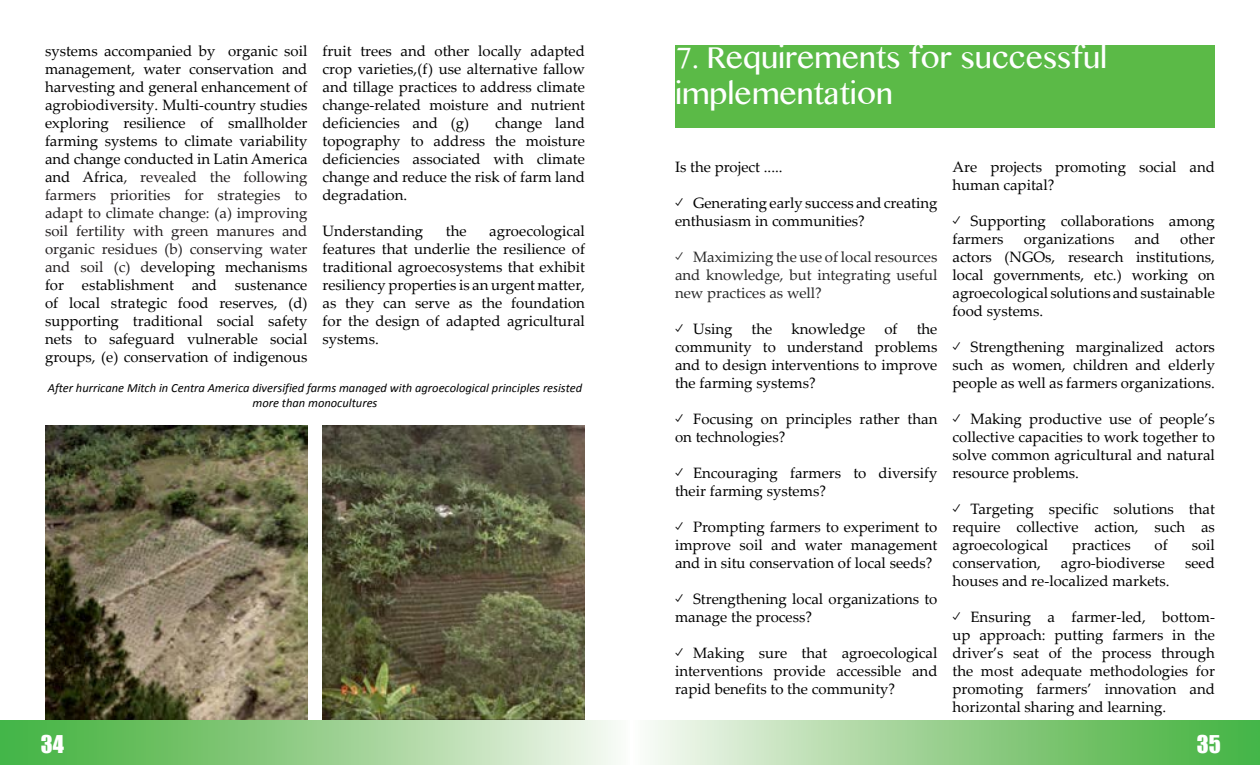
<style>
.page{position:relative;width:1260px;height:765px;background:#fff}
.page>*{position:absolute;margin:0;border:0;box-sizing:border-box;transform-origin:0 0}
.t1{font:30px/36px "Oriya MN";color:#fff}
.t2{font:22.5px "Impact";color:#fff}
.t3{font:15px/18px "Palatino Linotype";color:#000;text-align:justify}
.t4{font:15px/18px "Palatino Linotype";color:#282828;text-align:justify}
.t5{font:italic 12.5px/15px "Calibri";color:#000;text-align:center}
.s1{color:#231f20}
.s2{font-family:"Apple SD Gothic Neo"}
</style>
<div class="page">
<svg style="left:650px;top:720px;width:610px;height:45px;background:#97d190"></svg>
<svg style="left:0;top:720px;width:616px;height:45px;background:#96d08f"></svg>
<img style="left:45px;top:426px;width:263px;height:294px">
<img style="left:322px;top:426px;width:263px;height:294px">
<div style="left:675px;top:45px;width:540px;height:83px;background:#5bba47"></div>
<p class="t3" style="left:45px;top:41px;width:264px">systems accompanied by organic soil management, water conservation and harvesting and general enhancement of agrobiodiversity. Multi-country studies exploring resilience of smallholder farming systems to climate variability and change conducted in Latin America and Africa<span class="s1">, revealed the following farmers priorities for strategies to adapt to climate change: (a) improving soil fertility with green manures and organic residues (b) conserving water and soil (c) d</span>eveloping mechanisms for establishment and sustenance of local strategic food reserves, (d) supporting traditional social safety nets to safeguard vulnerable social groups, (e) conservation of indigenous</p>
<p class="t3" style="left:322px;top:41px;width:264px">fruit trees and other locally adapted crop varieties,(f) use alternative fallow and tillage practices to address climate change-related moisture and nutrient deficiencies and (g)</p>
<p class="t3" style="left:322px;top:113px;width:264px;text-indent:173px">change land topography to address the moisture deficiencies associated with climate change and reduce the risk of farm land degradation.</p>
<p class="t3" style="left:322px;top:221px;width:102px">Understanding</p>
<p class="t3" style="left:446px;top:221px;width:22px">the</p>
<p class="t3" style="left:322px;top:221px;width:264px;text-indent:167px">agroecological features that underlie the resilience of traditional agroecosystems that exhibit resiliency properties is an urgent matter, as they can serve as the foundation for the design of adapted agricultural systems.</p>
<p class="t5" style="left:48px;top:380px;width:536px">After hurricane Mitch in Centra America diversified farms managed with agroecological principles resisted more than monocultures</p>
<h1 class="t1" style="left:675px;top:39px;width:434px">7. Requirements for successful implementation</h1>
<p class="t3" style="left:675px;top:157px;width:109px">Is the project .....</p>
<p class="t3" style="left:675px;top:193px;width:264px"><span class="s2">✓</span> Generating early success and creating enthusiasm in communities?</p>
<p class="t4" style="left:675px;top:247px;width:264px"><span class="s2">✓</span> Maximizing the use of local resources and knowledge, but integrating useful new practices as well?</p>
<p class="t3" style="left:675px;top:319px;width:59px"><span class="s2">✓</span> Using</p>
<p class="t3" style="left:752px;top:319px;width:22px">the</p>
<p class="t3" style="left:792px;top:319px;width:75px">knowledge</p>
<p class="t3" style="left:884px;top:319px;width:15px">of</p>
<p class="t3" style="left:675px;top:319px;width:264px;text-indent:242px">the community to understand problems and to design interventions to improve the farming systems?</p>
<p class="t3" style="left:675px;top:409px;width:264px"><span class="s2">✓</span> Focusing on principles rather than on technologies?</p>
<p class="t3" style="left:675px;top:463px;width:264px"><span class="s2">✓</span> Encouraging farmers to diversify their farming systems?</p>
<p class="t3" style="left:675px;top:517px;width:264px"><span class="s2">✓</span> Prompting farmers to experiment to improve soil and water management and in situ conservation of local seeds?</p>
<p class="t3" style="left:675px;top:589px;width:264px"><span class="s2">✓</span> Strengthening local organizations to manage the process?</p>
<p class="t3" style="left:675px;top:643px;width:264px"><span class="s2">✓</span> Making sure that agroecological interventions provide accessible and rapid benefits to the community?</p>
<p class="t3" style="left:952px;top:157px;width:264px">Are projects promoting social and human capital?</p>
<p class="t3" style="left:952px;top:211px;width:264px"><span class="s2">✓</span> Supporting collaborations among farmers</p>
<p class="t3" style="left:952px;top:229px;width:264px;text-indent:228px">other actors (NGOs, research institutions, local governments, etc.) working on agroecological solutions and sustainable food systems.</p>
<p class="t3" style="left:952px;top:337px;width:264px"><span class="s2">✓</span> Strengthening marginalized actors such as women, children and elderly people as well as farmers organizations.</p>
<p class="t3" style="left:952px;top:409px;width:264px"><span class="s2">✓</span> Making productive use of people’s collective capacities to work together to solve common agricultural and natural resource problems.</p>
<p class="t3" style="left:952px;top:499px;width:264px"><span class="s2">✓</span> Targeting specific solutions that require collective action, such as agroecological</p>
<p class="t3" style="left:1024px;top:229px;width:92px">organizations</p>
<p class="t3" style="left:1135px;top:229px;width:27px">and</p>
<p class="t3" style="left:1072px;top:535px;width:60px">practices</p>
<p class="t3" style="left:1155px;top:535px;width:15px">of</p>
<p class="t3" style="left:1192px;top:535px;width:25px">soil</p>
<p class="t3" style="left:952px;top:553px;width:90px">conservation,</p>
<p class="t3" style="left:1061px;top:553px;width:106px">agro-biodiverse</p>
<p class="t3" style="left:1185px;top:553px;width:31px">seed</p>
<p class="t3" style="left:952px;top:571px;width:219px">houses and re-localized markets.</p>
<p class="t3" style="left:952px;top:607px;width:264px"><span class="s2">✓</span> Ensuring a farmer-led, bottom&shy;up approach: putting farmers in the driver’s seat of the process through the most adequate methodologies for promoting farmers’ innovation and horizontal sharing and learning.</p>
<h2 class="t2" style="left:41px;top:727px;width:25px">34</h2>
<h2 class="t2" style="left:1197px;top:727px;width:26px">35</h2>
</div>
